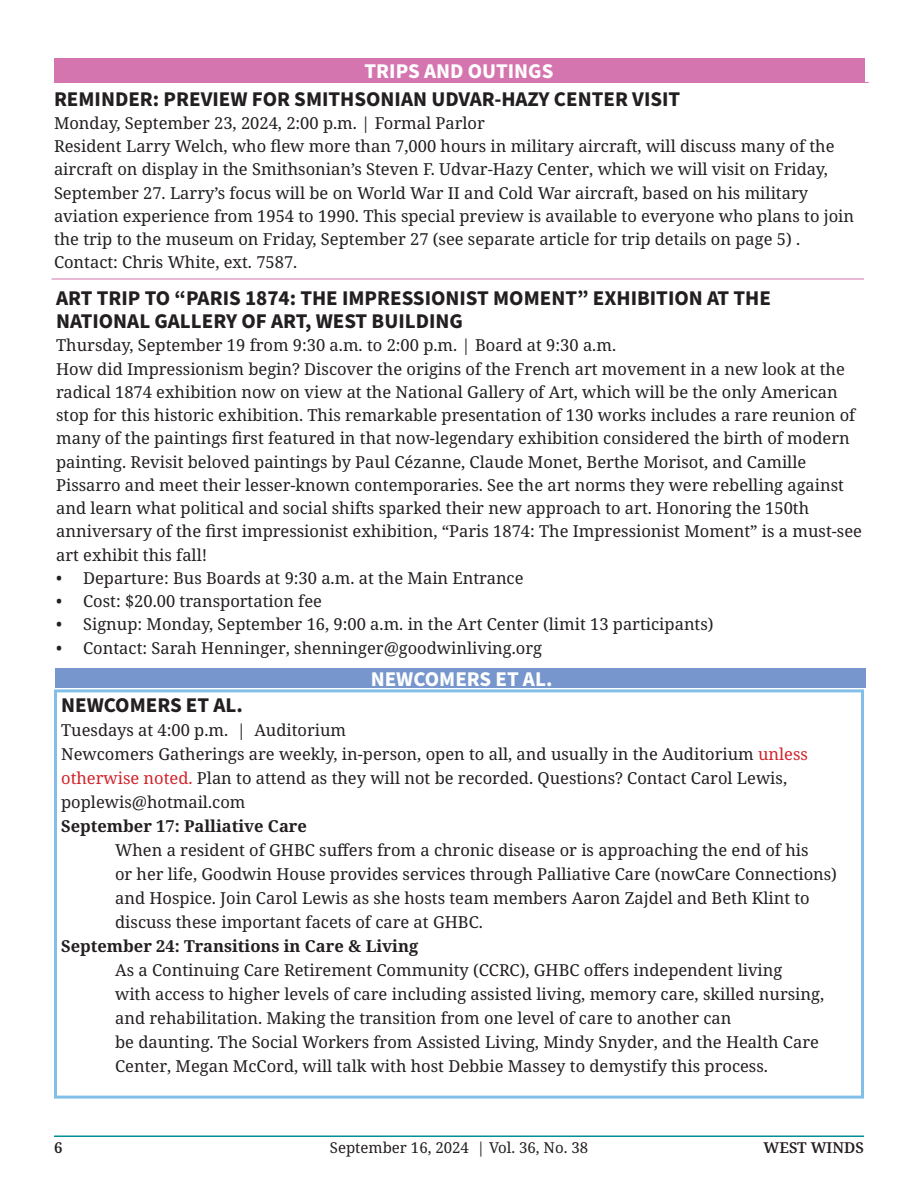
<style>
.page{position:relative;width:918px;height:1188px;background:#fff}
.page>*{position:absolute;margin:0;border:0;box-sizing:border-box;transform-origin:0 0}
.Title__Whole_Body{font:700 21px/23.2px "Source Sans Pro";color:#231f20}
.Weekly_Programs__Tit{font:700 21px "Source Sans Pro";color:#fff}
.Title__Whole_Body-2{font:16.5px/23.2px "Noto Serif";color:#231f20}
.t1{font:700 16.5px "Noto Serif";color:#231f20}
.t2{font:15px "Noto Serif";color:#231f20}
.t3{font:600 15px "Noto Serif";color:#231f20}
.s1{color:#d1232a}
</style>
<div class="page">
<hr style="left:56px;top:82px;width:813px;height:1px;background:#d575af">
<div style="left:54px;top:59px;width:810px;height:24px;background:#d575af"></div>
<div style="left:55px;top:668px;width:811px;height:20px;background:#7696cd"></div>
<div style="left:54px;top:689px;width:810px;height:410px;border:3px solid #81bfe9"></div>
<hr style="left:51px;top:279px;width:813px;height:1px;background:#d575af">
<hr style="left:54px;top:1136px;width:810px;height:1px;background:#008f99">
<p class="Weekly_Programs__Tit" style="left:365px;top:56px;width:190px">TRIPS AND OUTINGS</p>
<p class="Title__Whole_Body" style="left:54px;top:88px;width:628px">REMINDER: PREVIEW FOR SMITHSONIAN UDVAR-HAZY CENTER VISIT</p>
<p class="Title__Whole_Body-2" style="left:54px;top:112px;width:432px">Monday, September 23, 2024, 2:00 p.m. | Formal Parlor</p>
<p class="Title__Whole_Body-2" style="left:54px;top:135px;width:802px">Resident Larry Welch, who flew more than 7,000 hours in military aircraft, will discuss many of the aircraft on display in the Smithsonian’s Steven F. Udvar-Hazy Center, which we will visit on Friday, September 27. Larry’s focus will be on World War II and Cold War aircraft, based on his military aviation experience from 1954 to 1990. This special preview is available to everyone who plans to join the trip to the museum on Friday, September 27 (see separate article for trip details on page 5) .</p>
<p class="Title__Whole_Body-2" style="left:54px;top:251px;width:245px">Contact: Chris White, ext. 7587.</p>
<p class="Title__Whole_Body" style="left:56px;top:287px;width:716px">ART TRIP TO “PARIS 1874: THE IMPRESSIONIST MOMENT” EXHIBITION AT THE<br>NATIONAL GALLERY OF ART, WEST BUILDING</p>
<p class="Title__Whole_Body-2" style="left:56px;top:334px;width:561px">Thursday, September 19 from 9:30 a.m. to 2:00 p.m. | Board at 9:30 a.m.</p>
<p class="Title__Whole_Body-2" style="left:56px;top:358px;width:807px">How did Impressionism begin? Discover the origins of the French art movement in a new look at the radical 1874 exhibition now on view at the National Gallery of Art, which will be the only American stop for this historic exhibition. This remarkable presentation of 130 works includes a rare reunion of many of the paintings first featured in that now-legendary exhibition considered the birth of modern painting. Revisit beloved paintings by Paul Cézanne, Claude Monet, Berthe Morisot, and Camille Pissarro and meet their lesser-known contemporaries. See the art norms they were rebelling against and learn what political and social shifts sparked their new approach to art. Honoring the 150th anniversary of the first impressionist exhibition, “Paris 1874: The Impressionist Moment” is a must-see art exhibit this fall!</p>
<p class="Title__Whole_Body-2" style="left:56px;top:567px;width:469px">• Departure: Bus Boards at 9:30 a.m. at the Main Entrance</p>
<p class="Title__Whole_Body-2" style="left:56px;top:590px;width:267px">• Cost: $20.00 transportation fee</p>
<p class="Title__Whole_Body-2" style="left:56px;top:613px;width:659px">• Signup: Monday, September 16, 9:00 a.m. in the Art Center (limit 13 participants)</p>
<p class="Title__Whole_Body-2" style="left:56px;top:637px;width:487px">• Contact: Sarah Henninger, shenninger@goodwinliving.org</p>
<p class="Weekly_Programs__Tit" style="left:371px;top:664px;width:183px">NEWCOMERS ET AL.</p>
<p class="Title__Whole_Body" style="left:61px;top:694px;width:183px">NEWCOMERS ET AL.</p>
<p class="Title__Whole_Body-2" style="left:61px;top:719px;width:287px">Tuesdays at 4:00 p.m. | Auditorium</p>
<p class="Title__Whole_Body-2" style="left:61px;top:742px;width:748px;line-height:24px">Newcomers Gatherings are weekly, in-person, open to all, and usually in the Auditorium <span class="s1">unless otherwise noted.</span> Plan to attend as they will not be recorded. Questions? Contact Carol Lewis, poplewis@hotmail.com</p>
<p class="t1" style="left:61px;top:814px;width:247px">September 17: Palliative Care</p>
<p class="Title__Whole_Body-2" style="left:115px;top:838px;width:723px;line-height:24px">When a resident of GHBC suffers from a chronic disease or is approaching the end of his<br>or her life, Goodwin House provides services through Palliative Care (nowCare Connections) and Hospice. Join Carol Lewis as she hosts team members Aaron Zajdel and Beth Klint to discuss these important facets of care at GHBC.</p>
<p class="t1" style="left:61px;top:934px;width:359px">September 24: Transitions in Care &amp; Living</p>
<p class="Title__Whole_Body-2" style="left:115px;top:958px;width:711px;line-height:24px">As a Continuing Care Retirement Community (CCRC), GHBC offers independent living<br>with access to higher levels of care including assisted living, memory care, skilled nursing, and rehabilitation. Making the transition from one level of care to another can<br>be daunting. The Social Workers from Assisted Living, Mindy Snyder, and the Health Care Center, Megan McCord, will talk with host Debbie Massey to demystify this process.</p>
<p class="t3" style="left:54px;top:1137px;width:10px">6</p>
<p class="t2" style="left:330px;top:1137px;width:260px">September 16, 2024 | Vol. 36, No. 38</p>
<p class="t3" style="left:764px;top:1137px;width:102px">WEST WINDS</p>
</div>
